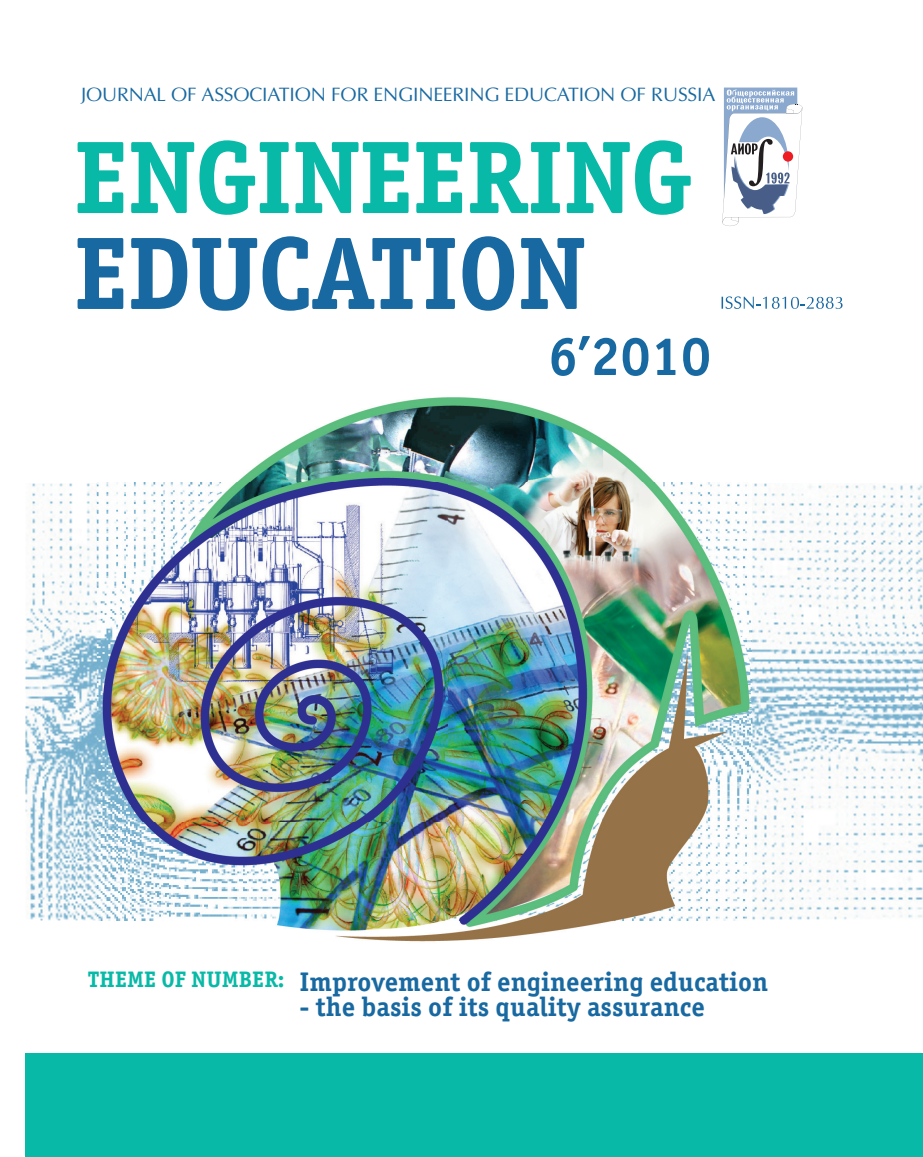
<style>
.page{position:relative;width:923px;height:1157px;background:#fff}
.page>*{position:absolute;margin:0;border:0;box-sizing:border-box;transform-origin:0 0}
.t1{font:700 103.5px "Officina Serif C";letter-spacing:-.02em;color:#08b9a7}
.t2{font:700 103.5px "Officina Serif C";letter-spacing:-.02em;color:#1869a1}
.t3{font:700 27px "Officina Serif C";color:#1869a1}
.t4{font:19.5px "AG Opus";letter-spacing:-.01em;color:#1869a1}
.s1{font-size:22.5px;color:#08b9a7}
</style>
<div class="page">
<svg style="left:721px;top:296px;width:121px;height:13px"></svg>
<svg style="left:722px;top:88px;width:80px;height:138px"></svg>
<div style="left:26px;top:1053px;width:897px;height:104px;background:#08b9a7"></div>
<svg style="left:551px;top:336px;width:158px;height:40px"></svg>
<img style="left:26px;top:483px;width:897px;height:437px">
<img style="left:97px;top:397px;width:613px;height:86px">
<img style="left:98px;top:920px;width:638px;height:22px">
<img style="left:97px;top:483px;width:654px;height:437px">
<p class="t4" style="left:81px;top:83px;width:636px">JOURNAL OF ASSOCIATION FOR ENGINEERING EDUCATION OF RUSSIA</p>
<h1 class="t1" style="left:74px;top:119px;width:621px">ENGINEERING</h1>
<h1 class="t2" style="left:74px;top:215px;width:514px">EDUCATION</h1>
<p class="t3" style="left:88px;top:966px;width:682px"><span class="s1">THEME OF NUMBER:</span> Improvement of engineering education</p>
<p class="t3" style="left:299px;top:991px;width:407px">- the basis of its quality assurance</p>
</div>
